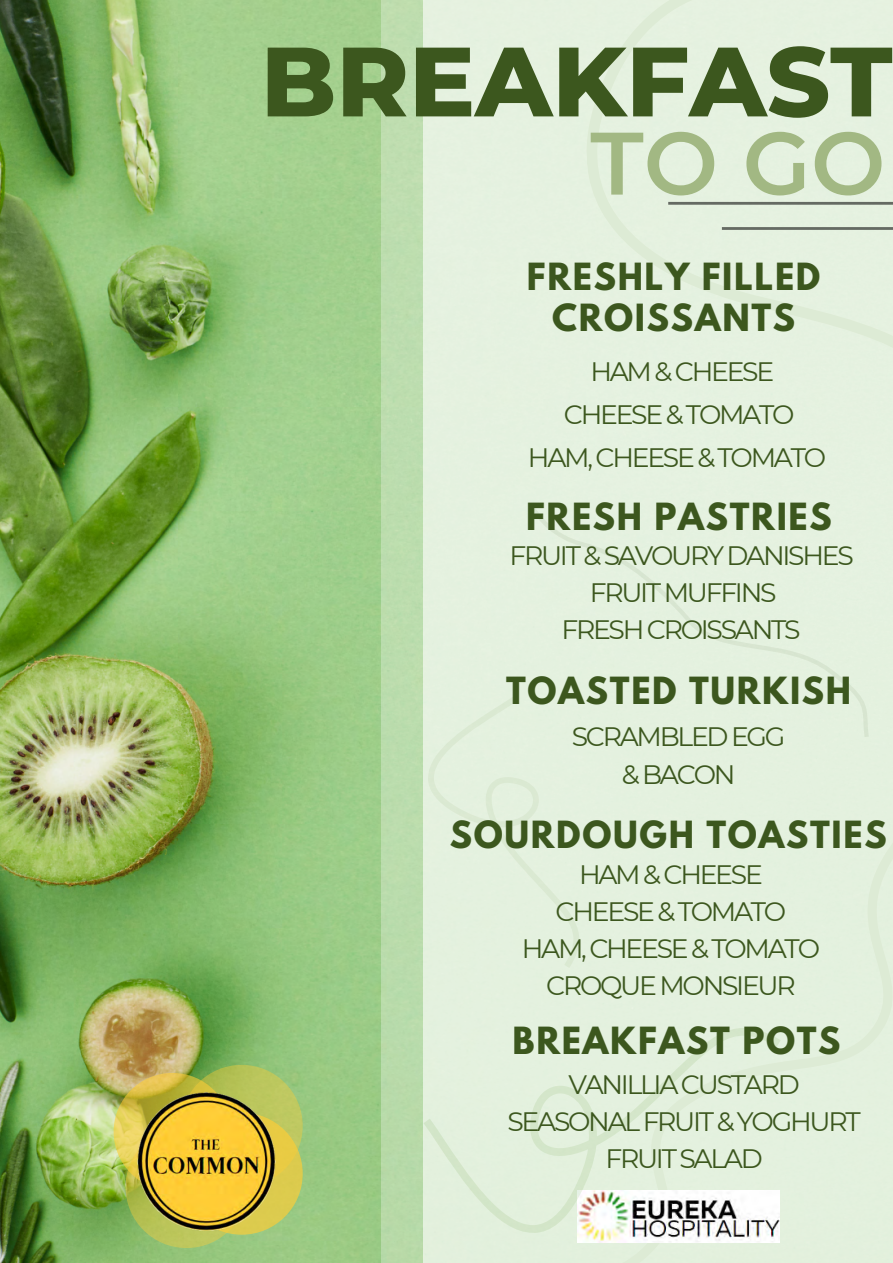
<style>
.page{position:relative;width:893px;height:1263px;background:#fff}
.page>*{position:absolute;margin:0;border:0;box-sizing:border-box;transform-origin:0 0}
.t1{font:800 98.25px "Montserrat";color:#3c571e}
.t2{font:600 88.43px "Montserrat";color:#a2b883}
.t3{font:700 33.15px/41.1px "League Spartan";letter-spacing:.05em;color:#3c571e;text-align:center}
.t4{font:26.62px/37.1px "Montserrat";letter-spacing:-.085em;color:#3c571e;text-align:center}
</style>
<div class="page">
<img style="left:0;top:0;width:381px;height:1263px">
<div style="left:381px;top:0;width:512px;height:1263px;background:#bbdcad"></div>
<div style="left:423px;top:0;width:470px;height:1263px;background:#e4f1df"></div>
<hr style="left:668px;top:202px;width:225px;height:3px;background:#000">
<img style="left:578px;top:1233px;width:202px;height:9px">
<hr style="left:722px;top:227px;width:171px;height:3px;background:#000">
<svg style="left:126px;top:1126px;width:122px;height:122px"></svg>
<svg style="left:114px;top:1073px;width:117px;height:117px;background:#e2cb55"></svg>
<svg style="left:181px;top:1065px;width:122px;height:122px;background:#b8c45a"></svg>
<svg style="left:181px;top:1112px;width:122px;height:123px"></svg>
<img style="left:135px;top:1083px;width:150px;height:159px">
<svg style="left:529px;top:503px;width:340px;height:234px"></svg>
<svg style="left:424px;top:1028px;width:356px;height:205px"></svg>
<svg style="left:428px;top:694px;width:157px;height:273px"></svg>
<h1 class="t1" style="left:261px;top:21px;width:633px">BREAKFAST</h1>
<h2 class="t2" style="left:590px;top:109px;width:296px">TO GO</h2>
<p class="t3" style="left:527px;top:260px;width:295px">FRESHLY FILLED<br>CROISSANTS</p>
<p class="t4" style="left:590px;top:353px;width:185px">HAM &amp; CHEESE</p>
<p class="t4" style="left:564px;top:396px;width:232px">CHEESE &amp; TOMATO</p>
<p class="t4" style="left:528px;top:439px;width:300px">HAM, CHEESE &amp; TOMATO</p>
<p class="t3" style="left:526px;top:500px;width:307px">FRESH PASTRIES</p>
<p class="t4" style="left:509px;top:537px;width:346px">FRUIT &amp; SAVOURY DANISHES<br>FRUIT MUFFINS<br>FRESH CROISSANTS</p>
<p class="t3" style="left:506px;top:674px;width:346px">TOASTED TURKISH</p>
<p class="t4" style="left:572px;top:718px;width:215px">SCRAMBLED EGG &amp; BACON</p>
<p class="t3" style="left:450px;top:818px;width:438px">SOURDOUGH TOASTIES</p>
<p class="t4" style="left:522px;top:856px;width:300px">HAM &amp; CHEESE<br>CHEESE &amp; TOMATO<br>HAM, CHEESE &amp; TOMATO<br>CROQUE MONSIEUR</p>
<p class="t3" style="left:512px;top:1024px;width:329px">BREAKFAST POTS</p>
<p class="t4" style="left:507px;top:1065px;width:355px">VANILLIA CUSTARD<br>SEASONAL FRUIT &amp; YOGHURT<br>FRUIT SALAD</p>
</div>
